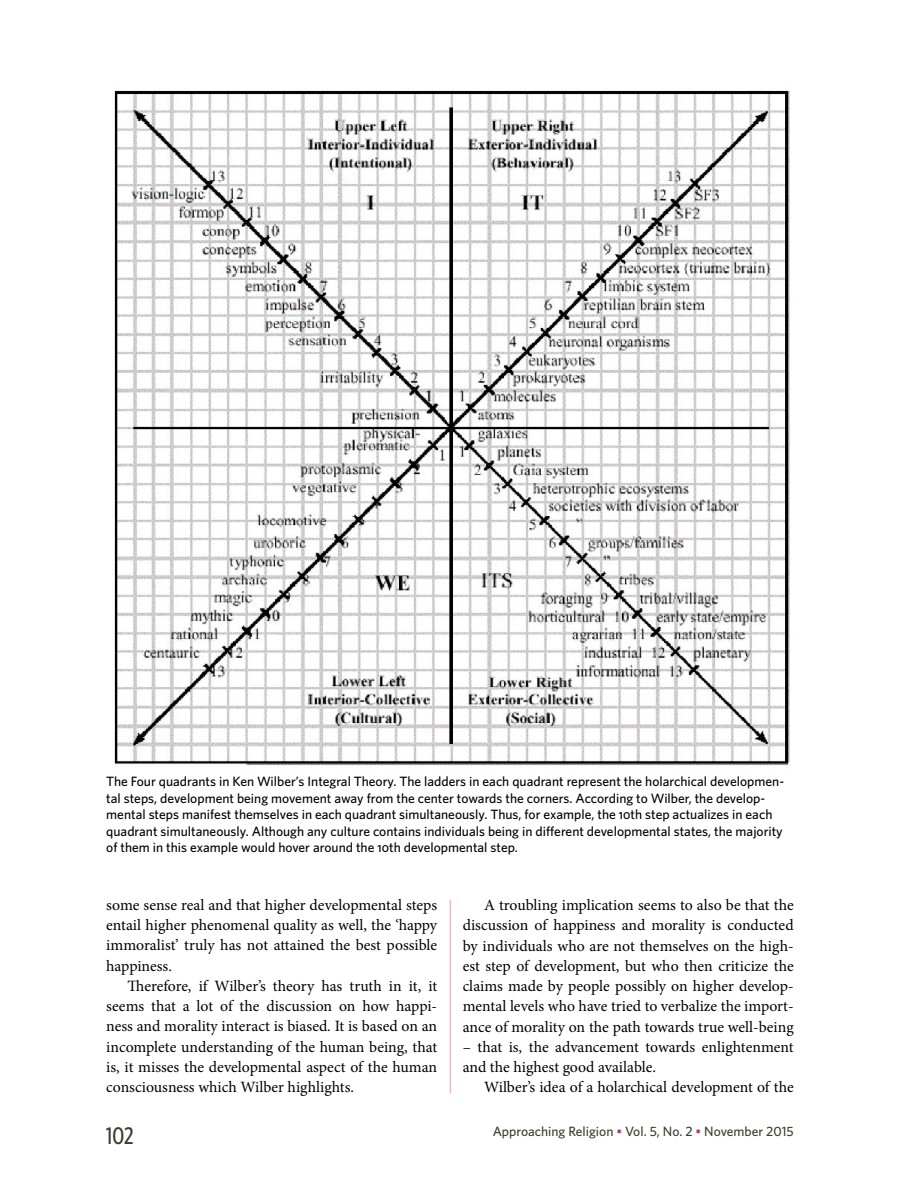
<style>
.page{position:relative;width:900px;height:1200px;background:#fff}
.page>*{position:absolute;margin:0;border:0;box-sizing:border-box;transform-origin:0 0}
.t1{font:500 24px "Whitney Condensed";color:#393e29}
.t2{font:15.75px/20.2px "Minion Pro";color:#000;text-align:justify}
.t3{font:500 13.5px/16.5px "Whitney";color:#000}
.t4{font:500 13.5px "Whitney";color:#393e29}
.s1{font-family:"Whitney Medium SC";font-weight:400}
.s2{color:#c23272}
</style>
<div class="page">
<hr style="left:450px;top:900px;width:1px;height:194px;background:#e69cba">
<img style="left:114px;top:90px;width:676px;height:676px">
<p class="t3" style="left:106px;top:773px;width:679px">The Four quadrants in Ken Wilber’s Integral Theory. The ladders in each quadrant represent the holarchical developmen&shy;tal steps, development being movement away from the center towards the corners. According to Wilber, the develop&shy;mental steps manifest themselves in each quadrant simultaneously. Thus, for example, the <span class="s1">10</span>th step actualizes in each quadrant simultaneously. Although any culture contains individuals being in different developmental states, the majority of them in this example would hover around the <span class="s1">10</span>th developmental step.</p>
<p class="t2" style="left:106px;top:895px;width:332px">some sense real and that higher developmental steps entail higher phenomenal quality as well, the ‘happy immoralist’ truly has not attained the best possible happiness.</p>
<p class="t2" style="left:106px;top:976px;width:332px;text-indent:21px">Therefore, if Wilber’s theory has truth in it, it seems that a lot of the discussion on how happi&shy;ness and morality interact is biased. It is based on an incomplete understanding of the human being, that is, it misses the developmental aspect of the human consciousness which Wilber highlights.</p>
<p class="t2" style="left:463px;top:895px;width:332px;text-indent:21px">A troubling implication seems to also be that the discussion of happiness and morality is conducted by individuals who are not themselves on the high&shy;est step of development, but who then criticize the claims made by people possibly on higher develop&shy;mental levels who have tried to verbalize the import&shy;ance of morality on the path towards true well-being</p>
<p class="t2" style="left:463px;top:1037px;width:332px">– that is, the advancement towards enlightenment and the highest good available.</p>
<p class="t2" style="left:484px;top:1077px;width:311px">Wilber’s idea of a holarchical development of the</p>
<h1 class="t1" style="left:106px;top:1121px;width:29px">102</h1>
<p class="t4" style="left:493px;top:1123px;width:302px">Approaching Religion <span class="s2">•</span> Vol. 5, No. 2 <span class="s2">•</span> November 2015</p>
</div>
